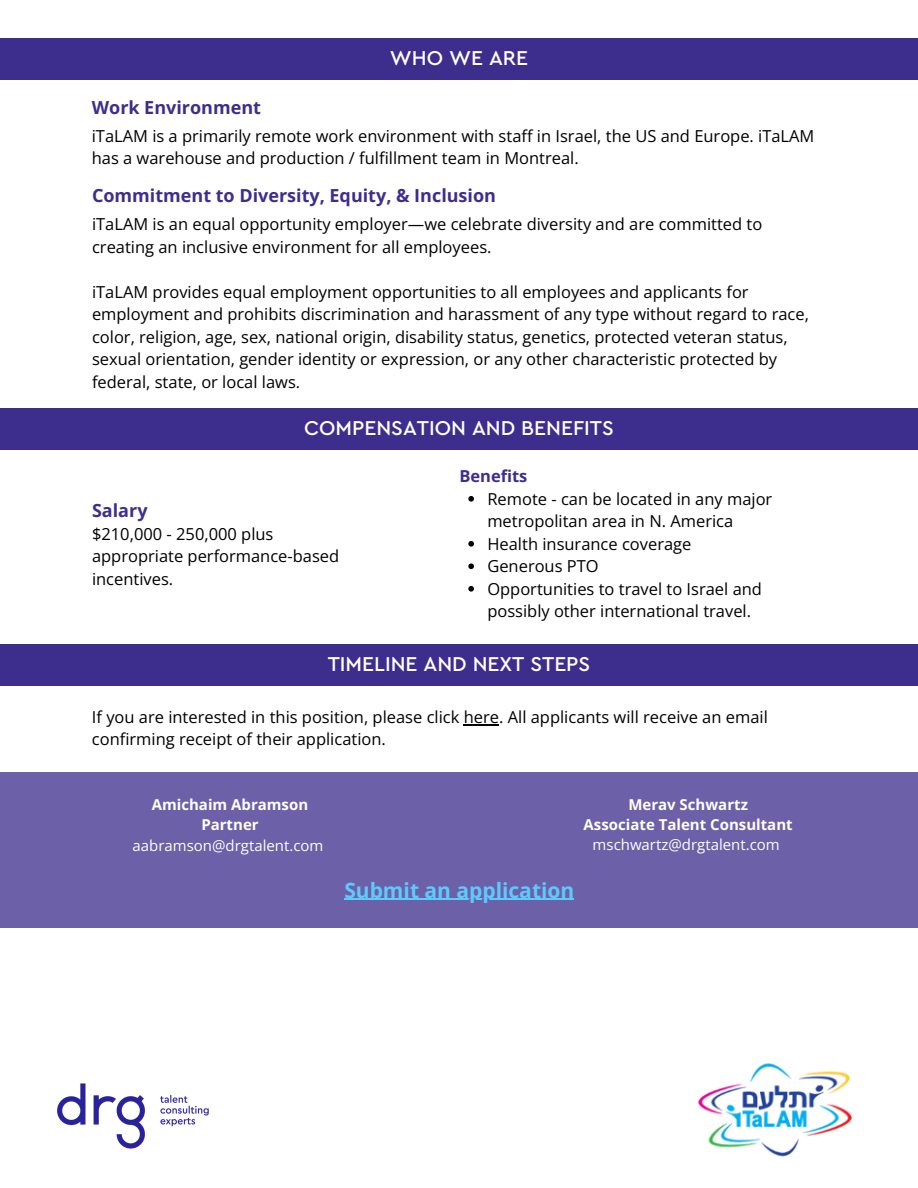
<style>
.page{position:relative;width:918px;height:1188px;background:#fff}
.page>*{position:absolute;margin:0;border:0;box-sizing:border-box;transform-origin:0 0}
.t1{font:500 21px "Cera Pro";color:#fff}
.t2{font:700 21px "Open Sans";color:#5dcafa}
.t3{font:700 18px "Open Sans";color:#3d2e8e}
.t4{font:16.5px/22.5px "Open Sans";color:#000}
.t5{font:700 16.5px "Open Sans";color:#3d2e8e}
.t6{font:700 15px "Open Sans";color:#fff}
.t7{font:15px "Open Sans";color:#fff}
</style>
<div class="page">
<div style="left:0;top:408px;width:918px;height:42px;background:#3d2e8e"></div>
<img style="left:57px;top:1083px;width:152px;height:66px">
<div style="left:0;top:38px;width:918px;height:42px;background:#3d2e8e"></div>
<svg style="left:468px;top:496px;width:6px;height:6px"></svg>
<svg style="left:468px;top:541px;width:6px;height:6px"></svg>
<svg style="left:468px;top:563px;width:6px;height:6px"></svg>
<svg style="left:468px;top:586px;width:6px;height:6px"></svg>
<div style="left:0;top:772px;width:918px;height:156px;background:#6c60a9"></div>
<hr style="left:344px;top:899px;width:230px;height:1px;background:#5dcafa">
<hr style="left:464px;top:724px;width:35px;height:1px;background:#000">
<div style="left:0;top:644px;width:918px;height:42px;background:#3d2e8e"></div>
<img style="left:698px;top:1063px;width:154px;height:94px">
<h4 class="t1" style="left:390px;top:48px;width:140px">WHO WE ARE</h4>
<h1 class="t3" style="left:92px;top:95px;width:171px">Work Environment</h1>
<h3 class="t4" style="left:92px;top:124px;width:724px">iTaLAM is a primarily remote work environment with staff in Israel, the US and Europe. iTaLAM has a warehouse and production / fulfillment team in Montreal.</h3>
<h4 class="t3" style="left:92px;top:183px;width:406px">Commitment to Diversity, Equity, &amp; Inclusion</h4>
<h4 class="t4" style="left:92px;top:212px;width:672px">iTaLAM is an equal opportunity employer—we celebrate diversity and are committed to creating an inclusive environment for all employees.</h4>
<h1 class="t4" style="left:92px;top:280px;width:719px">iTaLAM provides equal employment opportunities to all employees and applicants for employment and prohibits discrimination and harassment of any type without regard to race, color, religion, age, sex, national origin, disability status, genetics, protected veteran status, sexual orientation, gender identity or expression, or any other characteristic protected by federal, state, or local laws.</h1>
<h4 class="t1" style="left:304px;top:418px;width:311px">COMPENSATION AND BENEFITS</h4>
<h1 class="t3" style="left:92px;top:498px;width:57px">Salary</h1>
<h1 class="t4" style="left:92px;top:522px;width:249px">$210,000 - 250,000 plus appropriate performance-based incentives.</h1>
<h3 class="t5" style="left:459px;top:465px;width:70px">Benefits</h3>
<p class="t4" style="left:487px;top:487px;width:286px">Remote - can be located in any major metropolitan area in N. America</p>
<p class="t4" style="left:487px;top:532px;width:206px">Health insurance coverage</p>
<p class="t4" style="left:487px;top:555px;width:113px">Generous PTO</p>
<p class="t4" style="left:487px;top:577px;width:276px">Opportunities to travel to Israel and possibly other international travel.</p>
<p class="t1" style="left:328px;top:654px;width:264px">TIMELINE AND NEXT STEPS</p>
<p class="t4" style="left:92px;top:705px;width:677px">If you are interested in this position, please click here. All applicants will receive an email confirming receipt of their application.</p>
<p class="t6" style="left:152px;top:794px;width:158px">Amichaim Abramson</p>
<p class="t6" style="left:201px;top:814px;width:59px">Partner</p>
<p class="t7" style="left:133px;top:835px;width:192px">aabramson@drgtalent.com</p>
<h2 class="t6" style="left:628px;top:794px;width:121px">Merav Schwartz</h2>
<p class="t6" style="left:584px;top:814px;width:211px">Associate Talent Consultant</p>
<p class="t7" style="left:593px;top:834px;width:189px">mschwartz@drgtalent.com</p>
<p class="t2" style="left:344px;top:875px;width:231px">Submit an application</p>
</div>
